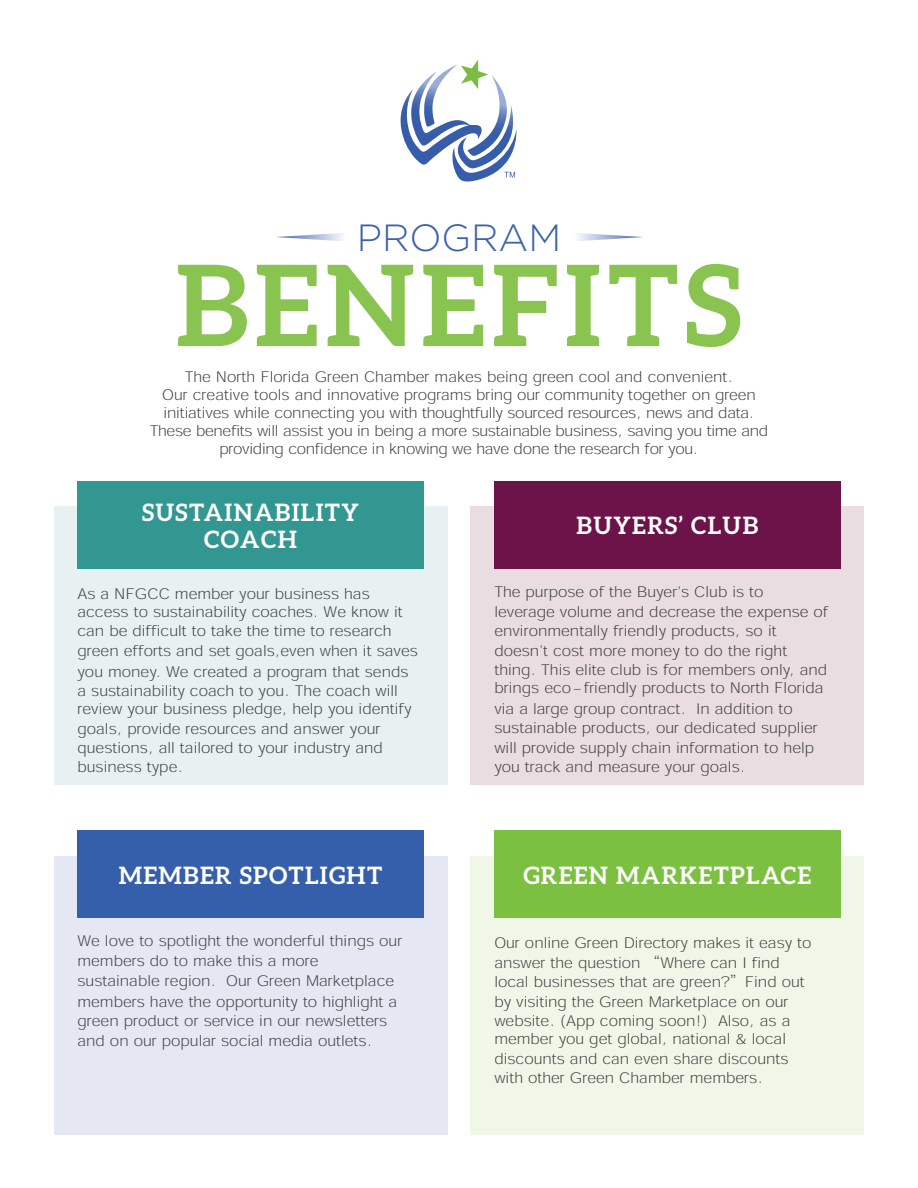
<style>
.page{position:relative;width:918px;height:1188px;background:#fff}
.page>*{position:absolute;margin:0;border:0;box-sizing:border-box;transform-origin:0 0}
.t1{font:700 112.5px "Aleo";letter-spacing:.055em;color:#8ac450}
.t2{font:300 37.8px "Gotham";color:#3b62ae}
.t3{font:700 24px/27px "Aleo";letter-spacing:.055em;color:#fff;text-align:center}
.t4{font:300 15px/19.5px "Adobe Gothic Std";color:#3e3e3f}
.t5{font:300 15px/18px "Adobe Gothic Std";letter-spacing:-.02em;color:#3e3e3f;text-align:center}
</style>
<div class="page">
<div style="left:54px;top:507px;width:393px;height:278px;background:#e7f1f1"></div>
<div style="left:54px;top:856px;width:393px;height:279px;background:#e5e7f3"></div>
<div style="left:471px;top:856px;width:393px;height:279px;background:#f0f7e8"></div>
<div style="left:471px;top:507px;width:393px;height:278px;background:#e9dde1"></div>
<div style="left:77px;top:481px;width:347px;height:88px;background:#339791"></div>
<div style="left:77px;top:830px;width:347px;height:88px;background:#355eab"></div>
<div style="left:494px;top:830px;width:347px;height:88px;background:#7cc042"></div>
<div style="left:494px;top:481px;width:347px;height:88px;background:#6c1449"></div>
<svg style="left:461px;top:60px;width:27px;height:16px"></svg>
<img style="left:444px;top:64px;width:14px;height:8px">
<img style="left:482px;top:76px;width:25px;height:30px">
<img style="left:453px;top:130px;width:64px;height:52px">
<img style="left:457px;top:106px;width:57px;height:62px">
<img style="left:401px;top:72px;width:81px;height:93px">
<svg style="left:578px;top:233px;width:65px;height:8px"></svg>
<svg style="left:276px;top:233px;width:66px;height:8px"></svg>
<p class="t2" style="left:357px;top:218px;width:206px">PROGRAM</p>
<p class="t1" style="left:176px;top:241px;width:567px">BENEFITS</p>
<p class="t5" style="left:150px;top:367px;width:620px">The North Florida Green Chamber makes being green cool and convenient.<br>Our creative tools and innovative programs bring our community together on green initiatives while connecting you with thoughtfully sourced resources, news and data.<br>These benefits will assist you in being a more sustainable business, saving you time and providing confidence in knowing we have done the research for you.</p>
<p class="t3" style="left:142px;top:498px;width:218px">SUSTAINABILITY<br>COACH</p>
<p class="t4" style="left:77px;top:583px;width:327px;line-height:18px">As a NFGCC member your business has access to sustainability coaches. We know it</p>
<p class="t4" style="left:77px;top:620px;width:342px">can be difficult to take the time to research green efforts and set goals,even when it saves</p>
<p class="t4" style="left:77px;top:661px;width:333px">you money. We created a program that sends a sustainability coach to you. The coach will</p>
<p class="t4" style="left:77px;top:698px;width:336px">review your business pledge, help you identify goals, provide resources and answer your questions, all tailored to your industry and business type.</p>
<p class="t3" style="left:577px;top:512px;width:183px">BUYERS’ CLUB</p>
<p class="t4" style="left:494px;top:581px;width:336px">The purpose of the Buyer's Club is to<br>leverage volume and decrease the expense of environmentally friendly products, so it doesn't cost more money to do the right thing. This elite club is for members only, and</p>
<p class="t4" style="left:494px;top:676px;width:331px;line-height:20.9px">brings eco-friendly products to North Florida via a large group contract. In addition to</p>
<p class="t4" style="left:494px;top:717px;width:325px">sustainable products, our dedicated supplier will provide supply chain information to help you track and measure your goals.</p>
<p class="t3" style="left:119px;top:861px;width:265px">MEMBER SPOTLIGHT</p>
<p class="t3" style="left:523px;top:861px;width:289px">GREEN MARKETPLACE</p>
<p class="t4" style="left:77px;top:930px;width:326px;line-height:20.1px">We love to spotlight the wonderful things our members do to make this a more sustainable region. Our Green Marketplace members have the opportunity to highlight a</p>
<p class="t4" style="left:77px;top:1010px;width:311px">green product or service in our newsletters and on our popular social media outlets.</p>
<p class="t4" style="left:494px;top:932px;width:319px">Our online Green Directory makes it easy to answer the question “Where can I find local businesses that are green?”Find out by visiting the Green Marketplace on our website. (App coming soon!) Also, as a</p>
<p class="t4" style="left:494px;top:1028px;width:296px">member you get global, national &amp; local discounts and can even share discounts with other Green Chamber members.</p>
</div>
